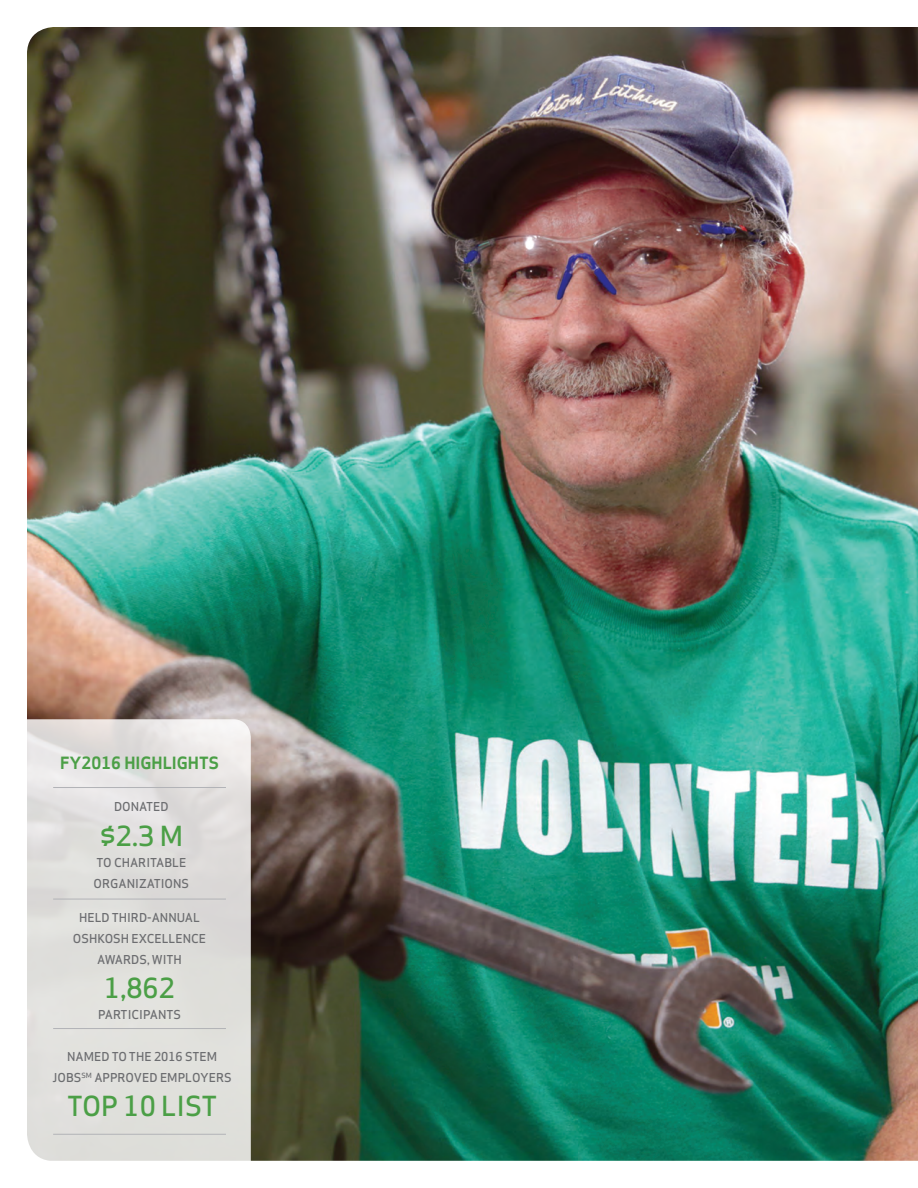
<style>
.page{position:relative;width:918px;height:1188px;background:#fff}
.page>*{position:absolute;margin:0;border:0;box-sizing:border-box;transform-origin:0 0}
.t1{font:500 27px "Apex Sans";color:#4b9f46}
.t2{font:700 16.5px "Apex Sans";color:#4b9f46}
.t3{font:500 12px/21px "Apex Sans";color:#6c6d70;text-align:center}
</style>
<div class="page">
<img style="left:27px;top:27px;width:891px;height:1134px">
<svg style="left:27px;top:719px;width:224px;height:442px;background:#e0dfdc"></svg>
<hr style="left:53px;top:899px;width:173px;height:1px;background:#b2b3b7">
<hr style="left:53px;top:787px;width:173px;height:1px;background:#b2b3b7">
<hr style="left:53px;top:1028px;width:173px;height:1px;background:#b2b3b7">
<hr style="left:53px;top:1134px;width:173px;height:1px;background:#b2b3b7">
<p class="t2" style="left:60px;top:752px;width:160px">FY2016 HIGHLIGHTS</p>
<p class="t3" style="left:114px;top:795px;width:56px">DONATED</p>
<p class="t1" style="left:100px;top:812px;width:85px">$2.3 M</p>
<p class="t3" style="left:94px;top:850px;width:97px;text-align:left">TO CHARITABLE<br>ORGANIZATIONS</p>
<p class="t3" style="left:73px;top:905px;width:135px">HELD THIRD-ANNUAL<br>OSHKOSH EXCELLENCE<br>AWARDS, WITH</p>
<p class="t1" style="left:104px;top:964px;width:72px">1,862</p>
<p class="t3" style="left:98px;top:1003px;width:85px">PARTICIPANTS</p>
<p class="t3" style="left:53px;top:1044px;width:181px">NAMED TO THE 2016 STEM<br>JOBS<sup>SM</sup> APPROVED EMPLOYERS</p>
<p class="t1" style="left:67px;top:1083px;width:152px">TOP 10 LIST</p>
</div>
